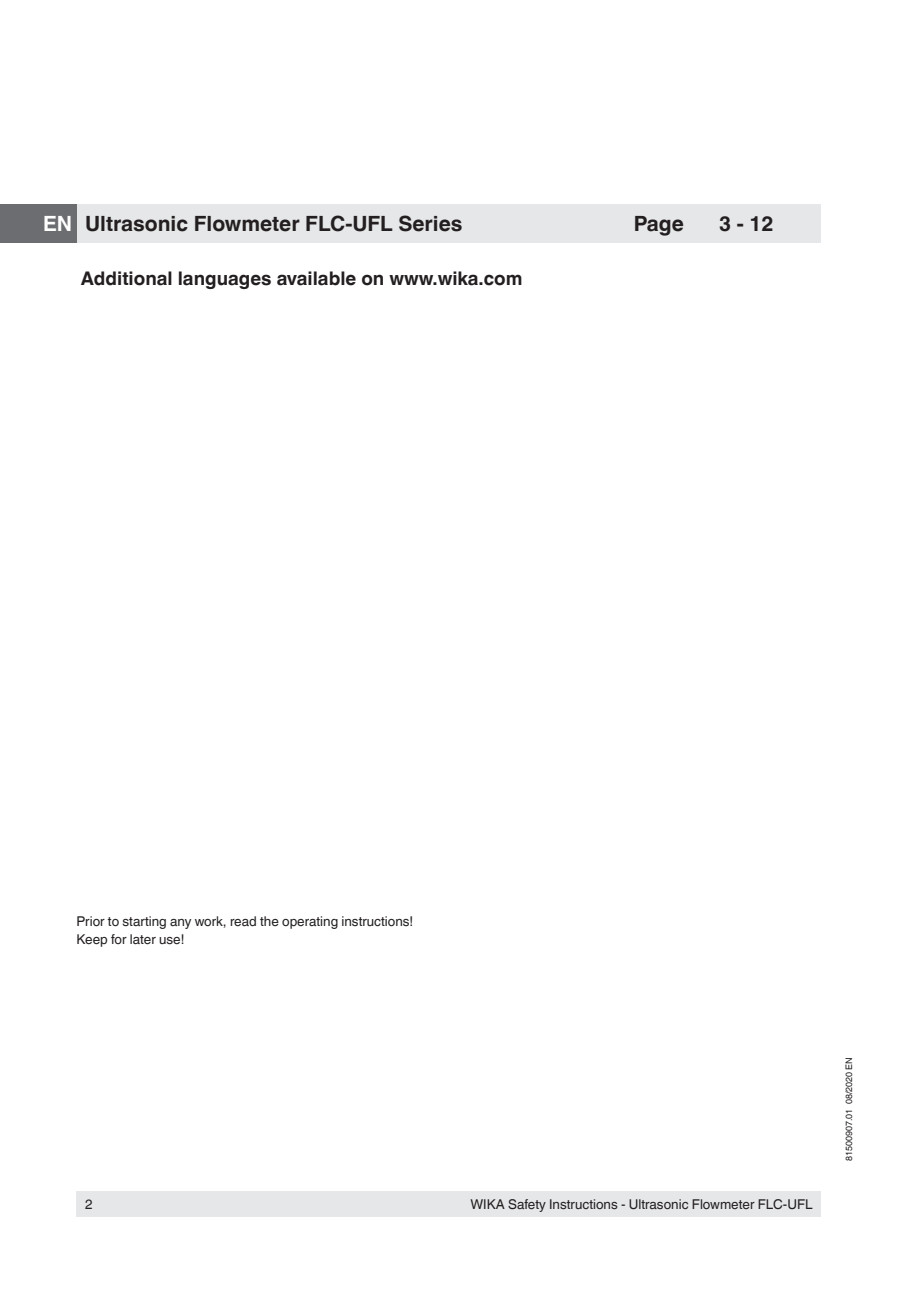
<style>
.page{position:relative;width:919px;height:1289px;background:#fff}
.page>*{position:absolute;margin:0;border:0;box-sizing:border-box;transform-origin:0 0}
.t1{font:700 21px "Helvetica World";color:#231f20}
.t2{font:700 21px "Helvetica World";color:#fff}
.t3{font:700 18.75px "Helvetica World";color:#231f20}
.t4{font:13.5px/18px "Helvetica World";color:#231f20}
.t5{font:9px "Helvetica World";color:#231f20}
</style>
<div class="page">
<div style="left:77px;top:1191px;width:744px;height:25px;background:#e6e7e9"></div>
<div style="left:77px;top:204px;width:744px;height:38px;background:#e6e7e9"></div>
<div style="left:0;top:204px;width:77px;height:38px;background:#6c6d70"></div>
<h1 class="t2" style="left:43px;top:211px;width:31px">EN</h1>
<h1 class="t1" style="left:85px;top:211px;width:379px">Ultrasonic Flowmeter FLC-UFL Series</h1>
<h1 class="t1" style="left:634px;top:211px;width:52px">Page</h1>
<h1 class="t1" style="left:719px;top:211px;width:56px">3 - 12</h1>
<h2 class="t3" style="left:81px;top:268px;width:443px">Additional languages available on www.wika.com</h2>
<p class="t4" style="left:77px;top:912px;width:338px">Prior to starting any work, read the operating instructions!<br>Keep for later use!</p>
<p class="t4" style="left:85px;top:1194px;width:9px">2</p>
<p class="t4" style="left:470px;top:1194px;width:344px">WIKA Safety Instructions - Ultrasonic Flowmeter FLC-UFL</p>
<p class="t5" style="left:843px;top:1161px;width:106px;rotate:-90deg">81500907.01 08/2020 EN</p>
</div>
